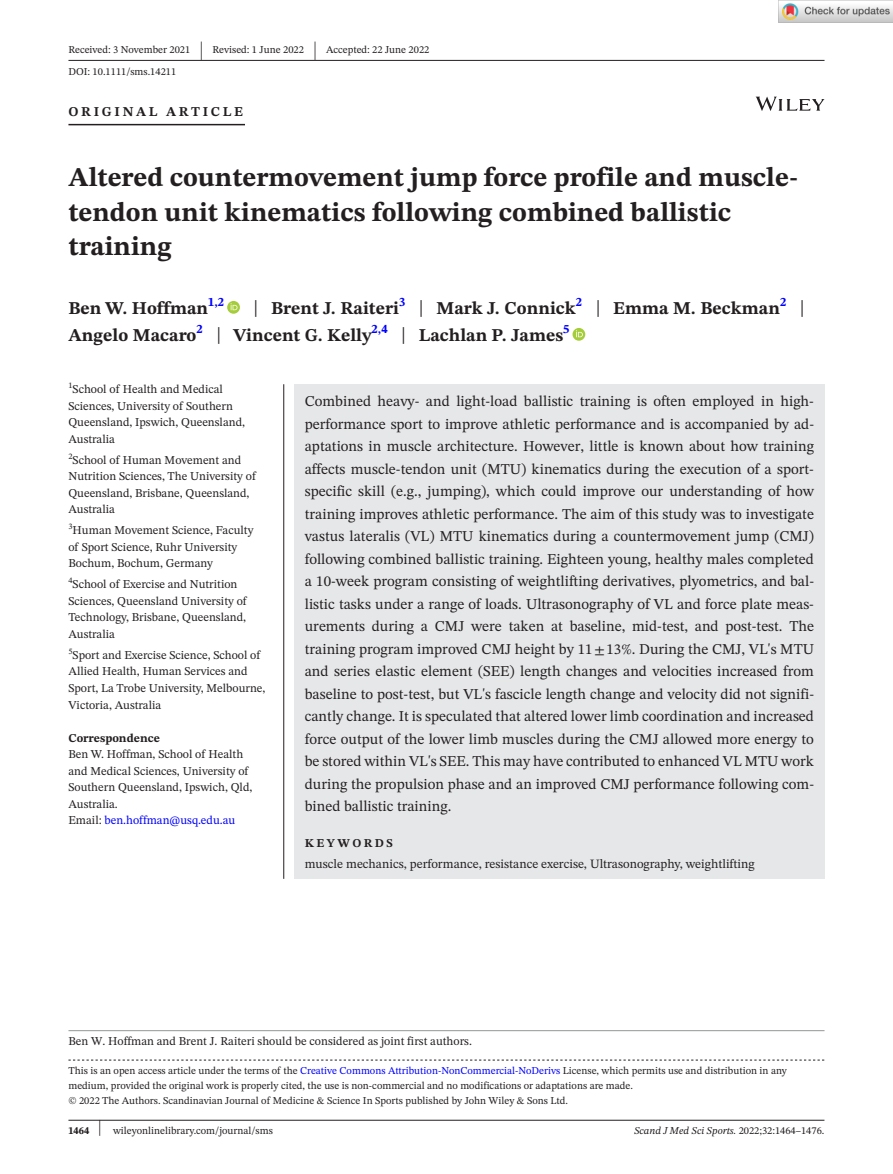
<style>
.page{position:relative;width:893px;height:1174px;background:#fff}
.page>*{position:absolute;margin:0;border:0;box-sizing:border-box;transform-origin:0 0}
.t1{font:700 27px/34.5px "STIX Two Text";color:#231f20}
.t2{font:25.65px "STIX Two Text";color:#231f20;scale:.49 1}
.t3{font:700 18px/27px "STIX Two Text";color:#231f20}
.t4{font:15px/22.5px "STIX Two Text";color:#231f20;text-align:justify}
.t5{font:700 13.5px "STIX Two Text";letter-spacing:.2em;color:#231f20}
.t6{font:12.75px "STIX Two Text";color:#231f20}
.t7{font:12px/16.5px "STIX Two Text";color:#231f20}
.t8{font:700 12px "STIX Two Text";color:#231f20}
.t9{font:700 12px "STIX Two Text";letter-spacing:.2em;color:#231f20}
.t10{font:10.5px/15px "STIX Two Text";color:#231f20}
.t11{font:italic 10.5px "STIX Two Text";color:#231f20}
.s1{font-weight:400;font-size:23.4px}
.s2{color:#00f}
.s3{font-family:"STIX"}
.s4{font-weight:700}
.s5{font-size:22.2px}
.s6{font-style:normal}
</style>
<div class="page">
<hr style="left:68px;top:1119px;width:756px;height:1px;background:#231f20">
<svg style="left:756px;top:97px;width:68px;height:14px"></svg>
<hr style="left:68px;top:60px;width:756px;height:1px;background:#231f20">
<hr style="left:68px;top:124px;width:177px;height:1px;background:#231f20">
<svg style="left:227px;top:301px;width:13px;height:13px"></svg>
<svg style="left:231px;top:303px;width:6px;height:7px"></svg>
<svg style="left:572px;top:328px;width:13px;height:13px"></svg>
<svg style="left:576px;top:330px;width:7px;height:7px"></svg>
<svg style="left:68px;top:1059px;width:756px;height:1px"></svg>
<hr style="left:68px;top:1030px;width:756px;height:1px;background:#939598">
<div style="left:294px;top:384px;width:530px;height:495px;background:#e6e7e9"></div>
<hr style="left:283px;top:384px;width:1px;height:495px;background:#231f20">
<img style="left:779px;top:0;width:114px;height:23px">
<p class="t10" style="left:68px;top:42px;width:123px">Received: 3 November 2021</p>
<h2 class="t2" style="left:200px;top:32px;width:8px">|</h2>
<p class="t10" style="left:213px;top:42px;width:93px">Revised: 1 June 2022</p>
<h2 class="t2" style="left:313px;top:32px;width:8px">|</h2>
<p class="t10" style="left:326px;top:42px;width:105px">Accepted: 22 June 2022</p>
<p class="t10" style="left:68px;top:64px;width:109px">DOI: 10.1111/sms.14211</p>
<p class="t5" style="left:68px;top:101px;width:176px">ORIGINAL ARTICLE</p>
<h1 class="t1" style="left:68px;top:161px;width:731px">Altered countermovement jump force profile and muscle&shy;tendon unit kinematics following combined ballistic training</h1>
<p class="t3" style="left:68px;top:295px;width:157px">Ben W. Hoffman<sup>1,2</sup></p>
<p class="t3" style="left:68px;top:295px;width:738px;text-indent:185px"><span class="s1">|</span> Brent J. Raiteri<sup>3</sup> <span class="s1">|</span> Mark J. Connick<sup>2</sup> <span class="s1">|</span> Emma M. Beckman<sup>2</sup> <span class="s1">|<br></span>Angelo Macaro<sup>2</sup> <span class="s1">|</span> Vincent G. Kelly<sup>2,4</sup> <span class="s1">|</span> Lachlan P. James<sup>5</sup></p>
<p class="t7" style="left:68px;top:381px;width:178px"><sup>1</sup>School of Health and Medical<br>Sciences, University of Southern<br>Queensland, Ipswich, Queensland,<br>Australia</p>
<p class="t7" style="left:68px;top:451px;width:189px"><sup>2</sup>School of Human Movement and<br>Nutrition Sciences, The University of<br>Queensland, Brisbane, Queensland,<br>Australia</p>
<p class="t7" style="left:68px;top:522px;width:187px"><sup>3</sup>Human Movement Science, Faculty of Sport Science, Ruhr University<br>Bochum, Bochum, Germany</p>
<p class="t7" style="left:68px;top:576px;width:180px"><sup>4</sup>School of Exercise and Nutrition<br>Sciences, Queensland University of<br>Technology, Brisbane, Queensland,<br>Australia</p>
<p class="t7" style="left:68px;top:646px;width:199px"><sup>5</sup>Sport and Exercise Science, School of Allied Health, Human Services and Sport, La Trobe University, Melbourne, Victoria, Australia</p>
<p class="t8" style="left:68px;top:729px;width:93px">Correspondence</p>
<p class="t7" style="left:68px;top:745px;width:185px">Ben W. Hoffman, School of Health and Medical Sciences, University of<br>Southern Queensland, Ipswich, Qld,<br>Australia.<br>Email: <span class="s2">ben.hoffman@usq.edu.au</span></p>
<p class="t4" style="left:305px;top:390px;width:511px">Combined heavy- and light-load ballistic training is often employed in high&shy;performance sport to improve athletic performance and is accompanied by ad&shy;aptations in muscle architecture. However, little is known about how training affects muscle-tendon unit (MTU) kinematics during the execution of a sport&shy;specific skill (e.g., jumping), which could improve our understanding of how training improves athletic performance. The aim of this study was to investigate vastus lateralis (VL) MTU kinematics during a countermovement jump (CMJ) following combined ballistic training. Eighteen young, healthy males completed a 10-week program consisting of weightlifting derivatives, plyometrics, and bal&shy;listic tasks under a range of loads. Ultrasonography of VL and force plate meas&shy;urements during a CMJ were taken at baseline, mid-test, and post-test. The training program improved CMJ height by 11<span class="s3">±</span>13%. During the CMJ, VL's MTU and series elastic element (SEE) length changes and velocities increased from baseline to post-test, but VL's fascicle length change and velocity did not signifi&shy;cantly change. It is speculated that altered lower limb coordination and increased force output of the lower limb muscles during the CMJ allowed more energy to be stored within VL's SEE. This may have contributed to enhanced VL MTU work during the propulsion phase and an improved CMJ performance following com&shy;bined ballistic training.</p>
<p class="t9" style="left:305px;top:834px;width:90px">KEYWORDS</p>
<p class="t6" style="left:305px;top:855px;width:451px">muscle mechanics, performance, resistance exercise, Ultrasonography, weightlifting</p>
<p class="t7" style="left:68px;top:1032px;width:405px">Ben W. Hoffman and Brent J. Raiteri should be considered as joint first authors.</p>
<p class="t10" style="left:68px;top:1063px;width:720px">This is an open access article under the terms of the <span class="s2">Creative Commons Attribution-NonCommercial-NoDerivs</span> License, which permits use and distribution in any medium, provided the original work is properly cited, the use is non-commercial and no modifications or adaptations are made.<br>© 2022 The Authors. Scandinavian Journal of Medicine &amp; Science In Sports published by John Wiley &amp; Sons Ltd.</p>
<p class="t10" style="left:68px;top:1123px;width:206px"><span class="s4">1464</span> <span class="s5">|</span> wileyonlinelibrary.com/journal/sms</p>
<p class="t11" style="left:634px;top:1123px;width:192px">Scand J Med Sci Sports. <span class="s6">2022;32:1464–1476.</span></p>
</div>
